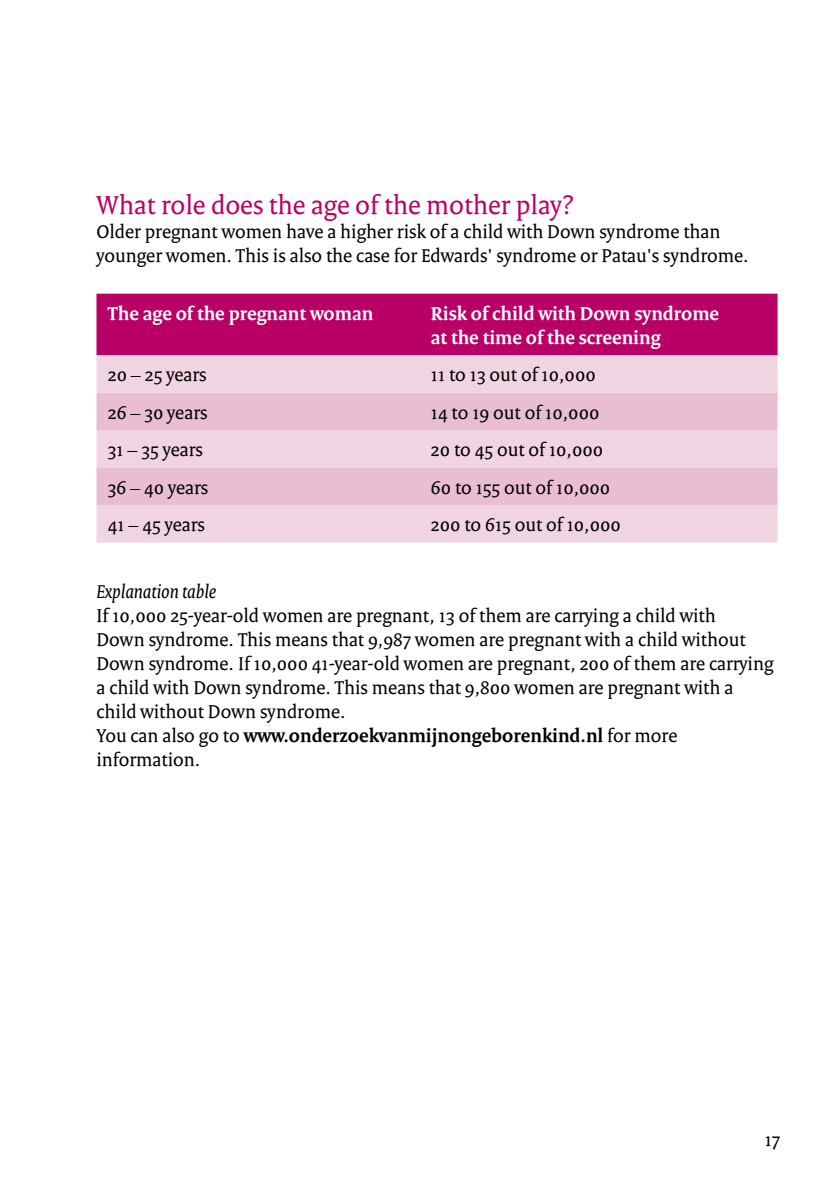
<style>
.page{position:relative;width:840px;height:1191px;background:#fff}
.page>*{position:absolute;margin:0;border:0;box-sizing:border-box;transform-origin:0 0}
.H2_05_RIVM_Paragraaf{font:28px "Rijksoverheid Serif";color:#b90066}
.P_10_RIVM_Broodtekst{font:20px/24px "Rijksoverheid Serif";color:#000}
.P_10_RIVM_Broodtekst-2{font:700 20px/24px "Rijksoverheid Serif";color:#fff}
.P_10_RIVM_Broodtekst-3{font:700 20px/24px "Rijksoverheid Serif";color:#000}
.H3_08_RIVM_Tussenkop{font:italic 20px "Rijksoverheid Serif";color:#000}
.s1{font-weight:400}
</style>
<div class="page">
<div style="left:96px;top:294px;width:681px;height:61px;background:#b90066"></div>
<div style="left:96px;top:355px;width:681px;height:187px;background:#f0d4e2"></div>
<svg style="left:96px;top:392px;width:681px;height:113px;background:#ebc5d7"></svg>
<p class="H2_05_RIVM_Paragraaf" style="left:96px;top:188px;width:478px">What role does the age of the mother play?</p>
<p class="P_10_RIVM_Broodtekst" style="left:96px;top:219px;width:653px">Older pregnant women have a higher risk of a child with Down syndrome than younger women. This is also the case for Edwards' syndrome or Patau's syndrome.</p>
<p class="P_10_RIVM_Broodtekst-2" style="left:108px;top:301px;width:267px">The age of the pregnant woman</p>
<p class="P_10_RIVM_Broodtekst-2" style="left:430px;top:301px;width:289px">Risk of child with Down syndrome at the time of the screening</p>
<p class="P_10_RIVM_Broodtekst" style="left:108px;top:363px;width:100px">20 – 25 years</p>
<p class="P_10_RIVM_Broodtekst" style="left:430px;top:363px;width:166px">11 to 13 out of 10,000</p>
<p class="P_10_RIVM_Broodtekst" style="left:108px;top:400px;width:101px">26 – 30 years</p>
<p class="P_10_RIVM_Broodtekst" style="left:430px;top:400px;width:170px">14 to 19 out of 10,000</p>
<p class="P_10_RIVM_Broodtekst" style="left:108px;top:438px;width:96px">31 – 35 years</p>
<p class="P_10_RIVM_Broodtekst" style="left:430px;top:438px;width:174px">20 to 45 out of 10,000</p>
<p class="P_10_RIVM_Broodtekst" style="left:108px;top:475px;width:102px">36 – 40 years</p>
<p class="P_10_RIVM_Broodtekst" style="left:430px;top:475px;width:181px">60 to 155 out of 10,000</p>
<p class="P_10_RIVM_Broodtekst" style="left:108px;top:512px;width:98px">41 – 45 years</p>
<p class="P_10_RIVM_Broodtekst" style="left:430px;top:512px;width:191px">200 to 615 out of 10,000</p>
<p class="H3_08_RIVM_Tussenkop" style="left:96px;top:579px;width:121px">Explanation table</p>
<p class="P_10_RIVM_Broodtekst" style="left:96px;top:603px;width:678px">If 10,000 25-year-old women are pregnant, 13 of them are carrying a child with<br>Down syndrome. This means that 9,987 women are pregnant with a child without Down syndrome. If 10,000 41-year-old women are pregnant, 200 of them are carrying a child with Down syndrome. This means that 9,800 women are pregnant with a child without Down syndrome.</p>
<p class="P_10_RIVM_Broodtekst-3" style="left:96px;top:723px;width:582px"><span class="s1">You can also go to</span> www.onderzoekvanmijnongeborenkind.nl <span class="s1">for more information.</span></p>
<p class="P_10_RIVM_Broodtekst" style="left:764px;top:1127px;width:17px">17</p>
</div>
